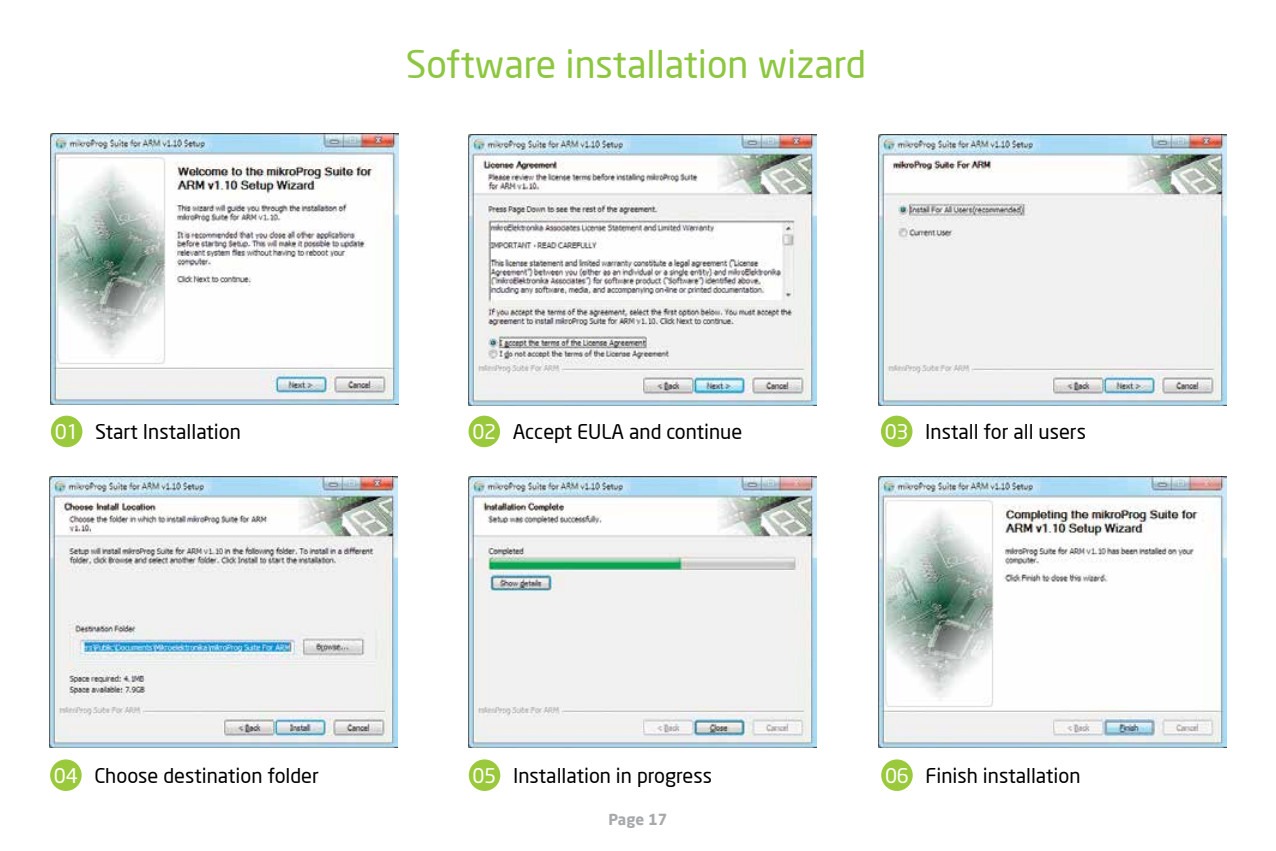
<style>
.page{position:relative;width:1276px;height:851px;background:#fff}
.page>*{position:absolute;margin:0;border:0;box-sizing:border-box;transform-origin:0 0}
.t1{font:37.5px "Neo Sans Pro";color:#8dc63f}
.t2{font:20px "Neo Sans Pro";color:#000}
.t3{font:20px "Neo Sans";letter-spacing:-.02em;color:#fff}
.t4{font:700 15px "Neo Sans Pro";color:#a7a9ac}
</style>
<div class="page">
<img style="left:50px;top:134px;width:348px;height:270px">
<img style="left:50px;top:476px;width:348px;height:271px">
<img style="left:468px;top:134px;width:348px;height:271px">
<img style="left:468px;top:476px;width:348px;height:271px">
<img style="left:878px;top:134px;width:348px;height:271px">
<img style="left:878px;top:476px;width:348px;height:271px">
<div style="left:51px;top:415px;width:31px;height:32px;background:#9aca3c;border-radius:50%"></div>
<div style="left:50px;top:759px;width:32px;height:31px;background:#9aca3c;border-radius:50%"></div>
<div style="left:468px;top:415px;width:32px;height:32px;background:#9aca3c;border-radius:50%"></div>
<div style="left:469px;top:759px;width:31px;height:31px;background:#9aca3c;border-radius:50%"></div>
<div style="left:881px;top:415px;width:31px;height:32px;background:#9aca3c;border-radius:50%"></div>
<div style="left:881px;top:759px;width:31px;height:31px;background:#9aca3c;border-radius:50%"></div>
<h1 class="t1" style="left:406px;top:41px;width:462px">Software installation wizard</h1>
<p class="t3" style="left:55px;top:422px;width:25px">01</p>
<p class="t2" style="left:95px;top:419px;width:147px">Start Installation</p>
<p class="t3" style="left:54px;top:765px;width:25px">04</p>
<p class="t2" style="left:94px;top:763px;width:226px">Choose destination folder</p>
<p class="t3" style="left:472px;top:422px;width:25px">02</p>
<p class="t2" style="left:513px;top:419px;width:231px">Accept EULA and continue</p>
<p class="t3" style="left:472px;top:765px;width:25px">05</p>
<p class="t2" style="left:513px;top:763px;width:201px">Installation in progress</p>
<p class="t4" style="left:608px;top:809px;width:60px">Page 17</p>
<p class="t3" style="left:885px;top:422px;width:25px">03</p>
<p class="t2" style="left:925px;top:419px;width:162px">Install for all users</p>
<p class="t3" style="left:885px;top:765px;width:25px">06</p>
<p class="t2" style="left:925px;top:763px;width:156px">Finish installation</p>
</div>
